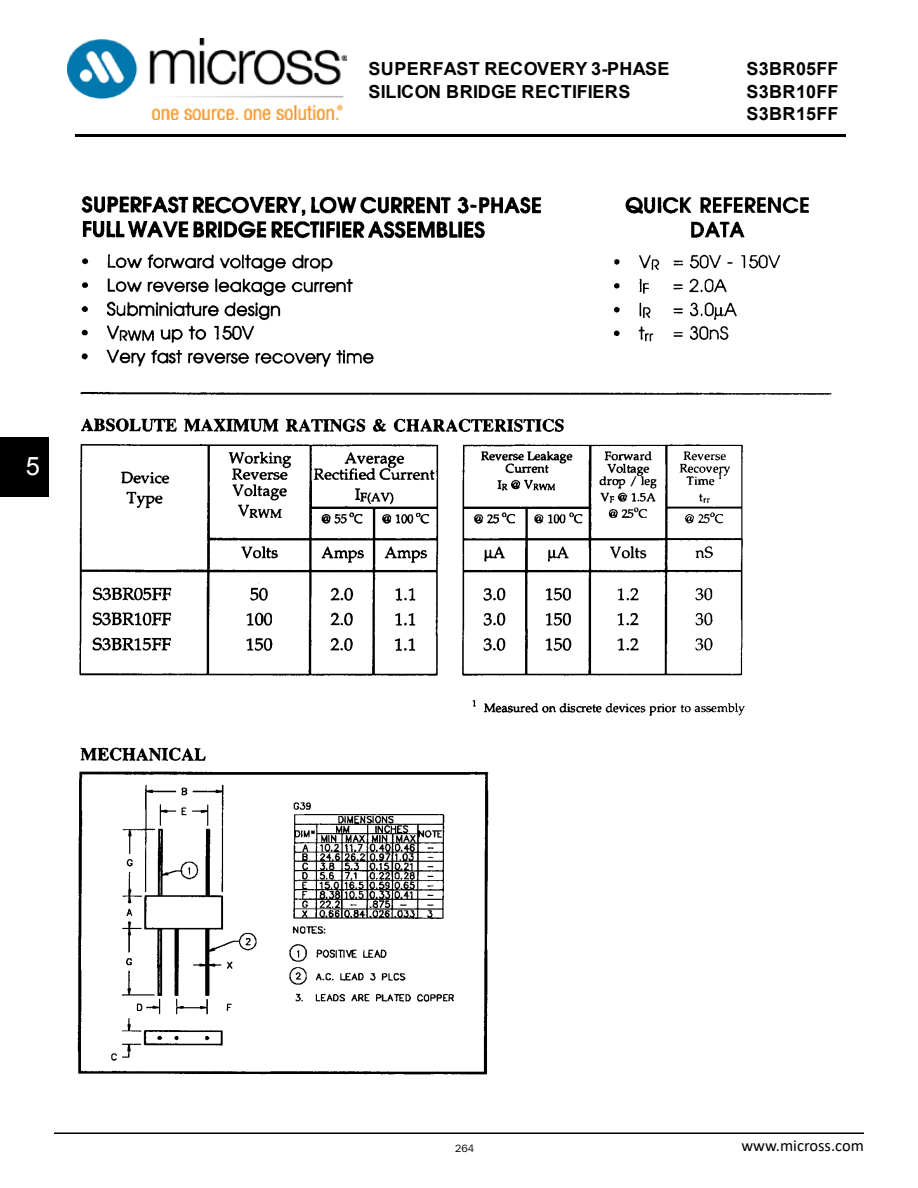
<style>
.page{position:relative;width:918px;height:1188px;background:#fff}
.page>*{position:absolute;margin:0;border:0;box-sizing:border-box;transform-origin:0 0}
.t1{font:25.5px "Arial";color:#fff}
.t2{font:700 18px/22.5px "Arial";letter-spacing:.02em;color:#000}
.t3{font:16.5px "Calibri";color:#000}
.t4{font:10.5px "Arial";color:#000}
.t5{font:10.5px "Franklin Gothic IT Cby BT";color:#000}
</style>
<div class="page">
<hr style="left:54px;top:1133px;width:810px;height:1px;background:#000">
<hr style="left:75px;top:134px;width:771px;height:2px;background:#000">
<img style="left:77px;top:196px;width:755px;height:879px">
<div style="left:0;top:437px;width:48px;height:60px;background:#000"></div>
<img style="left:68px;top:39px;width:279px;height:80px">
<h1 class="t1" style="left:26px;top:449px;width:16px">5</h1>
<p class="t2" style="left:369px;top:58px;width:303px">SUPERFAST RECOVERY 3-PHASE<br>SILICON BRIDGE RECTIFIERS</p>
<p class="t2" style="left:747px;top:58px;width:93px;text-align:justify">S3BR05FF S3BR10FF S3BR15FF</p>
<p class="t3" style="left:741px;top:1134px;width:124px">www.micross.com</p>
<p class="t5" style="left:455px;top:1142px;width:20px">264</p>
<p class="t4" style="left:776px;top:1141px;width:89px">www.semtech.com</p>
</div>
